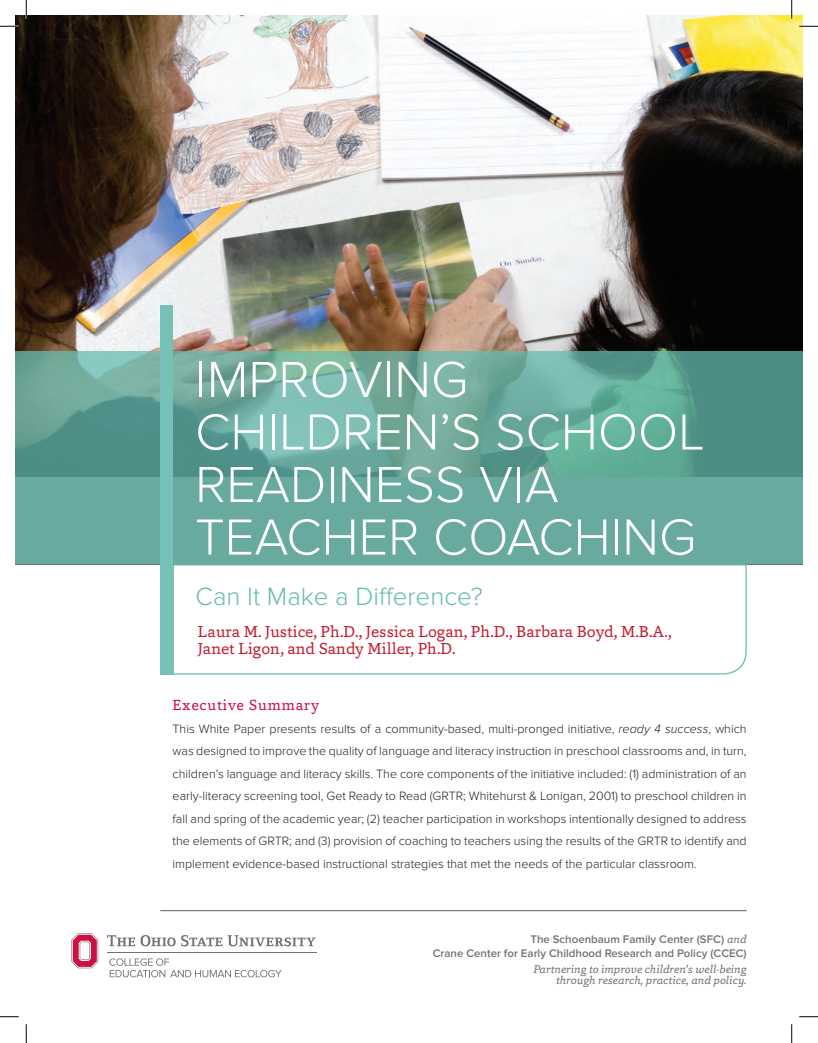
<style>
.page{position:relative;width:818px;height:1043px;background:#fff}
.page>*{position:absolute;margin:0;border:0;box-sizing:border-box;transform-origin:0 0}
.t1{font:300 52.5px/52.5px "Proxima Nova";color:#fff}
.t2{font:300 25.88px "Proxima Nova";color:#66bcb0}
.t3{font:16.25px/17.5px "Capita";color:#c41f32}
.t4{font:15px "Capita";letter-spacing:.05em;color:#cd1044}
.t5{font:300 12.5px/22.5px "Proxima Nova";color:#231f20;text-align:justify}
.t6{font:600 11.38px/13.8px "Proxima Nova";color:#717271;text-align:right}
.t7{font:italic 11.38px/11.2px "Capita";color:#717271;text-align:right}
.s1{font-style:italic}
.s2{font-family:"Capita";font-weight:400;font-style:italic}
</style>
<div class="page">
<img style="left:16px;top:15px;width:786px;height:336px">
<svg style="left:172px;top:564px;width:575px;height:111px"></svg>
<svg style="left:15px;top:351px;width:787px;height:213px;background:#66a69b"></svg>
<div style="left:160px;top:305px;width:12px;height:369px;background:#75c1b7"></div>
<hr style="left:160px;top:910px;width:586px;height:1px;background:#707171">
<svg style="left:71px;top:933px;width:27px;height:35px"></svg>
<hr style="left:107px;top:952px;width:209px;height:1px;background:#717271">
<svg style="left:107px;top:935px;width:208px;height:11px"></svg>
<svg style="left:109px;top:958px;width:172px;height:19px"></svg>
<svg style="left:0;top:25px;width:19px;height:2px"></svg>
<svg style="left:799px;top:25px;width:19px;height:2px"></svg>
<svg style="left:0;top:1016px;width:19px;height:1px"></svg>
<svg style="left:799px;top:1016px;width:19px;height:1px"></svg>
<svg style="left:25px;top:0;width:2px;height:19px"></svg>
<svg style="left:25px;top:1024px;width:2px;height:18px"></svg>
<svg style="left:790px;top:0;width:2px;height:19px"></svg>
<svg style="left:791px;top:1024px;width:1px;height:18px"></svg>
<h1 class="t1" style="left:195px;top:354px;width:511px">IMPROVING<br>CHILDREN’S SCHOOL<br>READINESS VIA<br>TEACHER COACHING</h1>
<h2 class="t2" style="left:195px;top:581px;width:289px">Can It Make a Difference?</h2>
<h3 class="t3" style="left:198px;top:622px;width:475px">Laura M. Justice, Ph.D., Jessica Logan, Ph.D., Barbara Boyd, M.B.A.,<br>Janet Ligon, and Sandy Miller, Ph.D.</h3>
<p class="t4" style="left:172px;top:695px;width:148px">Executive Summary</p>
<p class="t5" style="left:172px;top:717px;width:575px">This White Paper presents results of a community-based, multi-pronged initiative, <span class="s1">ready 4 success</span>, which was designed to improve the quality of language and literacy instruction in preschool classrooms and, in turn, children’s language and literacy skills. The core components of the initiative included: (1) administration of an early-literacy screening tool, Get Ready to Read (GRTR; Whitehurst &amp; Lonigan, 2001) to preschool children in fall and spring of the academic year; (2) teacher participation in workshops intentionally designed to address the elements of GRTR; and (3) provision of coaching to teachers using the results of the GRTR to identify and implement evidence-based instructional strategies that met the needs of the particular classroom.</p>
<p class="t6" style="left:432px;top:932px;width:315px">The Schoenbaum Family Center (SFC) <span class="s2">and<br></span>Crane Center for Early Childhood Research and Policy (CCEC)</p>
<p class="t7" style="left:533px;top:963px;width:215px">Partnering to improve children’s well-being through research, practice, and policy.</p>
</div>
